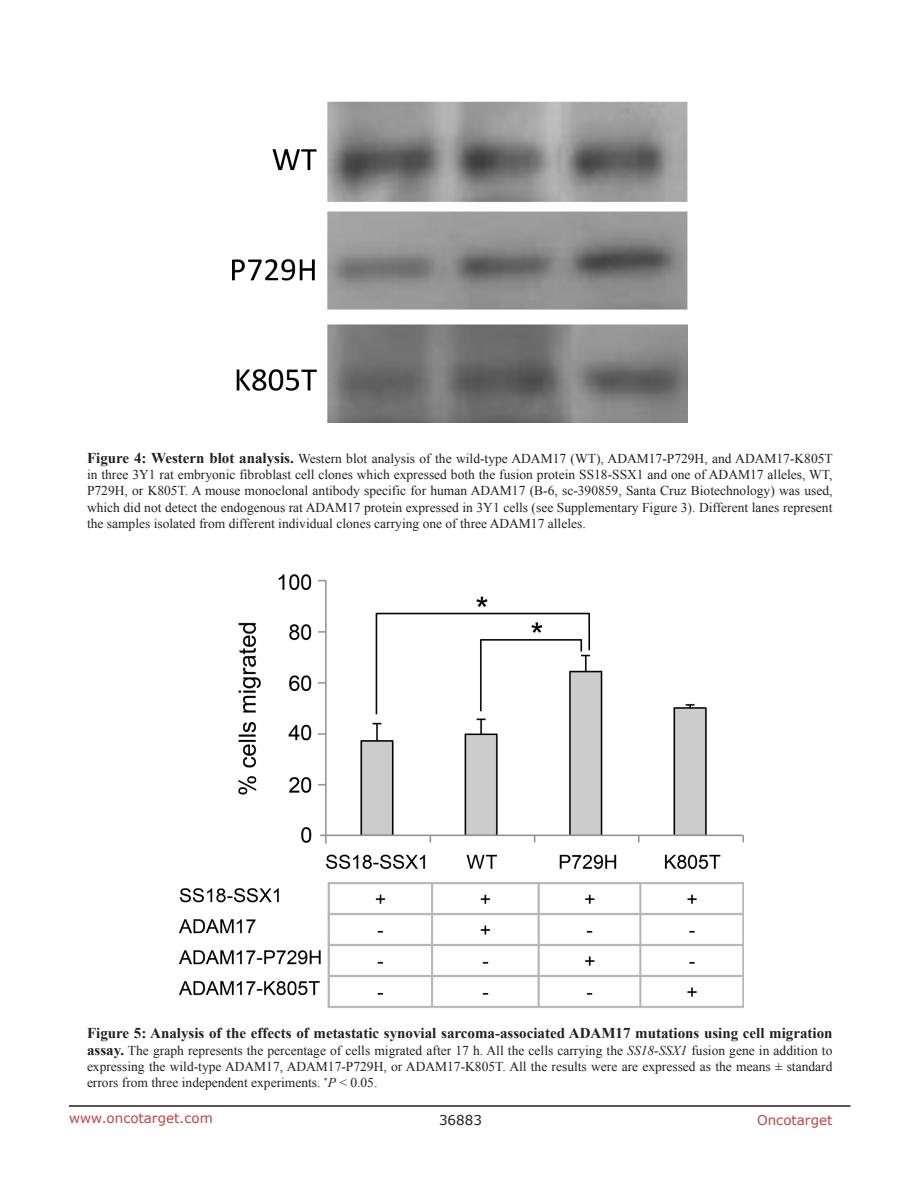
<style>
.page{position:relative;width:918px;height:1188px;background:#fff}
.page>*{position:absolute;margin:0;border:0;box-sizing:border-box;transform-origin:0 0}
.Figuretrx{font:700 15px "Times New Roman";color:#231f20}
.Figuretrx-2{font:13.5px/16.2px "Times New Roman";color:#231f20;text-align:justify}
.t1{font:13.5px "Verdana";color:#c24141}
.t2{font:13.5px "Verdana";color:#231f20}
.s1{font-weight:700;font-size:15px}
.s2{font-style:italic}
</style>
<div class="page">
<hr style="left:69px;top:1105px;width:781px;height:2px;background:#231f20">
<img style="left:232px;top:101px;width:455px;height:321px">
<img style="left:179px;top:574px;width:564px;height:434px">
<p class="Figuretrx-2" style="left:87px;top:450px;width:747px"><span class="s1">Figure 4: Western blot analysis.</span> Western blot analysis of the wild-type ADAM17 (WT), ADAM17-P729H, and ADAM17-K805T in three 3Y1 rat embryonic fibroblast cell clones which expressed both the fusion protein SS18-SSX1 and one of ADAM17 alleles, WT, P729H, or K805T. A mouse monoclonal antibody specific for human ADAM17 (B-6, sc-390859, Santa Cruz Biotechnology) was used, which did not detect the endogenous rat ADAM17 protein expressed in 3Y1 cells (see Supplementary Figure 3). Different lanes represent the samples isolated from different individual clones carrying one of three ADAM17 alleles.</p>
<p class="Figuretrx" style="left:87px;top:1023px;width:747px">Figure 5: Analysis of the effects of metastatic synovial sarcoma-associated ADAM17 mutations using cell migration</p>
<p class="Figuretrx-2" style="left:87px;top:1042px;width:747px"><span class="s1">assay.</span> The graph represents the percentage of cells migrated after 17 h. All the cells carrying the <span class="s2">SS18-SSX1</span> fusion gene in addition to expressing the wild-type ADAM17, ADAM17-P729H, or ADAM17-K805T. All the results were are expressed as the means ± standard errors from three independent experiments. <sup>*</sup><span class="s2">P</span> &lt; 0.05.</p>
<p class="t1" style="left:69px;top:1109px;width:145px">www.oncotarget.com</p>
<p class="t2" style="left:439px;top:1111px;width:44px">36883</p>
<p class="t1" style="left:757px;top:1111px;width:77px">Oncotarget</p>
</div>
